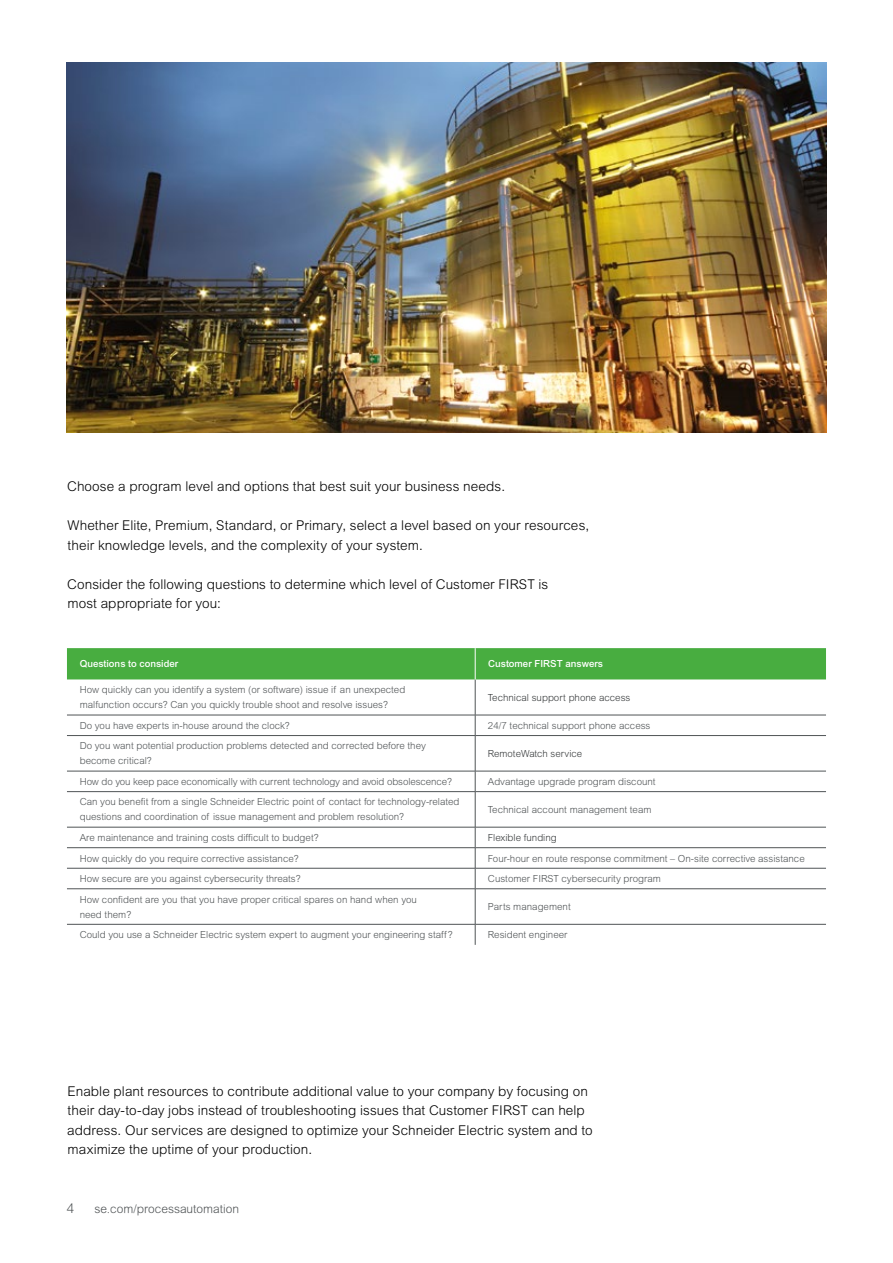
<style>
.page{position:relative;width:893px;height:1263px;background:#fff}
.page>*{position:absolute;margin:0;border:0;box-sizing:border-box;transform-origin:0 0}
.t1{font:300 13.5px/19.5px "Arial MT Pro";letter-spacing:.005em;color:#000}
.t2{font:300 13.5px "Arial MT Pro";color:#505456}
.t3{font:300 12px "Arial Rounded MT Pro";color:#505456}
.t4{font:300 9.75px/15px "Arial MT Std";color:#505456}
.t5{font:300 9.75px "Arial MT Std";color:#373a3b}
.t6{font:500 9.75px "Arial MT Pro";color:#fff}
</style>
<div class="page">
<img style="left:67px;top:62px;width:759px;height:370px">
<div style="left:67px;top:648px;width:759px;height:31px;background:#48ad40"></div>
<hr style="left:475px;top:679px;width:1px;height:36px;background:#505456">
<svg style="left:475px;top:716px;width:1px;height:19px"></svg>
<hr style="left:475px;top:736px;width:1px;height:35px;background:#505456">
<svg style="left:475px;top:772px;width:1px;height:19px"></svg>
<hr style="left:475px;top:792px;width:1px;height:35px;background:#505456">
<svg style="left:475px;top:828px;width:1px;height:60px"></svg>
<hr style="left:475px;top:889px;width:1px;height:35px;background:#505456">
<svg style="left:475px;top:925px;width:1px;height:20px"></svg>
<hr style="left:475px;top:648px;width:1px;height:31px;background:#fff">
<hr style="left:67px;top:715px;width:408px;height:1px;background:#505456">
<hr style="left:67px;top:735px;width:408px;height:1px;background:#505456">
<hr style="left:67px;top:771px;width:408px;height:1px;background:#505456">
<hr style="left:67px;top:791px;width:408px;height:1px;background:#505456">
<hr style="left:67px;top:827px;width:408px;height:1px;background:#505456">
<hr style="left:67px;top:847px;width:408px;height:1px;background:#505456">
<hr style="left:475px;top:715px;width:351px;height:1px;background:#505456">
<hr style="left:475px;top:735px;width:351px;height:1px;background:#505456">
<hr style="left:475px;top:771px;width:351px;height:1px;background:#505456">
<hr style="left:475px;top:791px;width:351px;height:1px;background:#505456">
<hr style="left:475px;top:827px;width:351px;height:1px;background:#505456">
<hr style="left:475px;top:847px;width:351px;height:1px;background:#505456">
<hr style="left:67px;top:868px;width:408px;height:1px;background:#505456">
<hr style="left:475px;top:868px;width:351px;height:1px;background:#505456">
<hr style="left:67px;top:888px;width:408px;height:1px;background:#505456">
<hr style="left:475px;top:888px;width:351px;height:1px;background:#505456">
<hr style="left:67px;top:924px;width:408px;height:1px;background:#505456">
<hr style="left:475px;top:924px;width:351px;height:1px;background:#505456">
<h1 class="t1" style="left:67px;top:477px;width:439px">Choose a program level and options that best suit your business needs.</h1>
<h1 class="t1" style="left:68px;top:516px;width:523px">Whether Elite, Premium, Standard, or Primary, select a level based on your resources, their knowledge levels, and the complexity of your system.</h1>
<h1 class="t1" style="left:67px;top:574px;width:483px">Consider the following questions to determine which level of Customer FIRST is most appropriate for you:</h1>
<p class="t6" style="left:80px;top:658px;width:100px">Questions to consider</p>
<p class="t6" style="left:488px;top:658px;width:116px">Customer FIRST answers</p>
<p class="t4" style="left:80px;top:682px;width:327px">How quickly can you identify a system (or software) issue if an unexpected malfunction occurs? Can you quickly trouble shoot and resolve issues?</p>
<p class="t5" style="left:488px;top:692px;width:144px">Technical support phone access</p>
<p class="t4" style="left:80px;top:718px;width:212px">Do you have experts in-house around the clock?</p>
<p class="t4" style="left:488px;top:718px;width:164px">24/7 technical support phone access</p>
<p class="t4" style="left:80px;top:738px;width:348px">Do you want potential production problems detected and corrected before they become critical?</p>
<p class="t5" style="left:488px;top:748px;width:96px">RemoteWatch service</p>
<p class="t4" style="left:80px;top:774px;width:374px">How do you keep pace economically with current technology and avoid obsolescence?</p>
<p class="t4" style="left:488px;top:774px;width:169px">Advantage upgrade program discount</p>
<p class="t4" style="left:80px;top:794px;width:381px">Can you benefit from a single Schneider Electric point of contact for technology-related questions and coordination of issue management and problem resolution?</p>
<p class="t4" style="left:488px;top:802px;width:165px">Technical account management team</p>
<p class="t4" style="left:80px;top:830px;width:240px">Are maintenance and training costs difficult to budget?</p>
<p class="t5" style="left:488px;top:832px;width:70px">Flexible funding</p>
<p class="t4" style="left:80px;top:850px;width:221px">How quickly do you require corrective assistance?</p>
<p class="t4" style="left:488px;top:850px;width:318px">Four-hour en route response commitment – On-site corrective assistance</p>
<p class="t4" style="left:80px;top:871px;width:222px">How secure are you against cybersecurity threats?</p>
<p class="t4" style="left:488px;top:871px;width:174px">Customer FIRST cybersecurity program</p>
<p class="t4" style="left:80px;top:892px;width:339px">How confident are you that you have proper critical spares on hand when you need them?</p>
<p class="t4" style="left:488px;top:899px;width:84px">Parts management</p>
<p class="t4" style="left:80px;top:927px;width:374px">Could you use a Schneider Electric system expert to augment your engineering staff?</p>
<p class="t4" style="left:488px;top:927px;width:81px">Resident engineer</p>
<p class="t1" style="left:67px;top:1081px;width:527px">Enable plant resources to contribute additional value to your company by focusing on their day-to-day jobs instead of troubleshooting issues that Customer FIRST can help address. Our services are designed to optimize your Schneider Electric system and to maximize the uptime of your production.</p>
<h1 class="t2" style="left:67px;top:1199px;width:9px">4</h1>
<p class="t3" style="left:94px;top:1201px;width:146px">se.com/processautomation</p>
</div>
